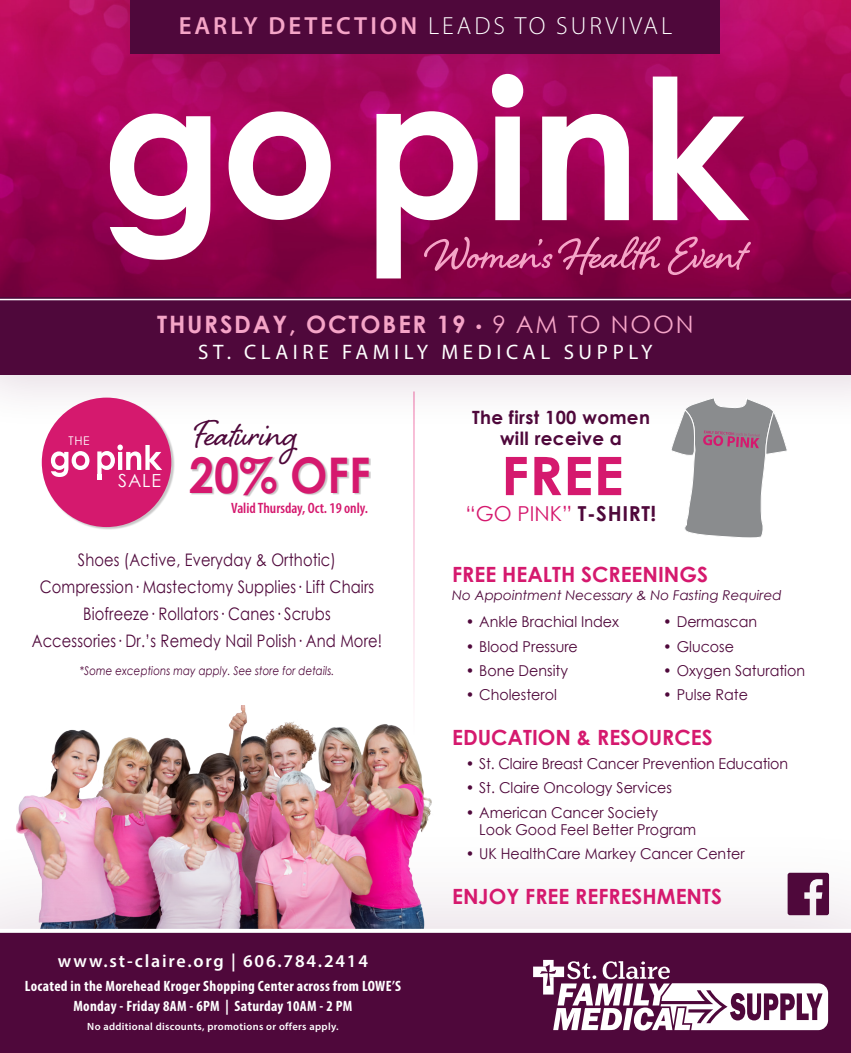
<style>
.page{position:relative;width:851px;height:1053px;background:#fff}
.page>*{position:absolute;margin:0;border:0;box-sizing:border-box;transform-origin:0 0}
.t1{font:700 56.25px "Shelby";color:#f5a4c7}
.t2{font:700 53.1px "Century Gothic";color:#d5196e;scale:1.1 1}
.t3{font:700 49.2px "Century Gothic";color:#d5196e;scale:.91 1}
.t4{font:46.35px "Shelby";color:#4f083b}
.t5{font:300 24.9px "Myriad Pro";letter-spacing:.12em;color:#fff}
.t6{font:700 24px "Century Gothic";letter-spacing:.075em;color:#f5a4c7}
.t7{font:700 21px "Century Gothic";color:#d5196e}
.t8{font:21px "Myriad Pro";letter-spacing:.22em;color:#fff}
.t9{font:20.7px "Century Gothic";color:#d5196e}
.t10{font:700 18.3px/21.5px "Century Gothic";letter-spacing:.02em;color:#4f083b;text-align:center}
.t11{font:600 18px "Myriad Pro";letter-spacing:.1em;color:#fff}
.t12{font:18px "Century Gothic";color:#fff}
.t13{font:17.25px "Century Gothic";letter-spacing:.01em;color:#4f083b;scale:.85 1}
.t14{font:15px/17.1px "Century Gothic";color:#4f083b;scale:.95 1}
.t15{font:700 condensed 15px "Myriad Pro";letter-spacing:.02em;color:#fff}
.t16{font:600 condensed 15px "Myriad Pro";color:#d5196e}
.t17{font:italic 13.5px "Century Gothic";color:#4f083b}
.t18{font:italic 12px "Century Gothic";letter-spacing:.01em;color:#4f083b;scale:.85 1}
.t19{font:12px "Century Gothic";color:#fff}
.t20{font:600 10.5px "Myriad Pro";letter-spacing:.03em;color:#fff}
.s1{font-weight:600;color:#f5a4c7}
.s2{font-family:"Myriad Pro";font-weight:400;font-stretch:condensed}
.s3{font-weight:400}
.s4{font-weight:700;color:#4f083b}
</style>
<div class="page">
<img style="left:0;top:0;width:850px;height:258px">
<hr style="left:413px;top:392px;width:2px;height:345px;background:#f5a4c7">
<div style="left:0;top:258px;width:850px;height:175px;background:#4f083b;opacity:.15"></div>
<div style="left:0;top:297px;width:850px;height:78px;background:#4f083b"></div>
<img style="left:18px;top:706px;width:414px;height:113px">
<div style="left:0;top:819px;width:850px;height:234px;background:#4f083b;opacity:.15"></div>
<div style="left:0;top:929px;width:850px;height:124px;background:#4f083b"></div>
<svg style="left:533px;top:960px;width:295px;height:71px"></svg>
<svg style="left:670px;top:398px;width:117px;height:140px"></svg>
<hr style="left:0;top:299px;width:850px;height:1px;background:#fff">
<div style="left:2px;top:0;width:847px;height:175px;background:#4f083b;opacity:.75"></div>
<div style="left:130px;top:0;width:590px;height:54px;background:#4f083b"></div>
<svg style="left:110px;top:111px;width:221px;height:149px"></svg>
<div style="left:190px;top:458px;width:181px;height:39px;background:#231f20;opacity:.25"></div>
<div style="left:42px;top:398px;width:132px;height:132px;background:#231f20;opacity:.25"></div>
<div style="left:42px;top:398px;width:129px;height:129px;background:#d5196e;border-radius:50%"></div>
<svg style="left:51px;top:451px;width:38px;height:26px"></svg>
<svg style="left:97px;top:445px;width:65px;height:35px"></svg>
<svg style="left:376px;top:74px;width:373px;height:204px"></svg>
<svg style="left:787px;top:873px;width:42px;height:42px"></svg>
<p class="t5" style="left:179px;top:11px;width:495px"><span class="s1">EARLY DETECTION</span> LEADS TO SURVIVAL</p>
<p class="t1" style="left:427px;top:215px;width:319px">Women’s Health Event</p>
<p class="t19" style="left:69px;top:433px;width:22px">THE</p>
<p class="t6" style="left:157px;top:306px;width:538px">THURSDAY, OCTOBER 19 <span class="s2">•</span> <span class="s3">9 AM TO NOON</span></p>
<p class="t8" style="left:198px;top:339px;width:456px">ST. CLAIRE FAMILY MEDICAL SUPPLY</p>
<p class="t12" style="left:118px;top:468px;width:44px">SALE</p>
<p class="t4" style="left:194px;top:402px;width:104px">Featuring</p>
<p class="t3" style="left:189px;top:438px;width:201px">20% OFF</p>
<p class="t16" style="left:231px;top:499px;width:138px">Valid Thursday, Oct. 19 only.</p>
<p class="t10" style="left:472px;top:405px;width:179px">The first 100 women will receive a</p>
<p class="t2" style="left:501px;top:436px;width:113px">FREE</p>
<p class="t9" style="left:465px;top:499px;width:192px">“GO PINK” <span class="s4">T-SHIRT!</span></p>
<p class="t13" style="left:78px;top:548px;width:305px">Shoes (Active, Everyday &amp; Orthotic)</p>
<p class="t13" style="left:40px;top:575px;width:395px">Compression· Mastectomy Supplies· Lift Chairs</p>
<p class="t13" style="left:83px;top:602px;width:293px">Biofreeze· Rollators· Canes· Scrubs</p>
<p class="t13" style="left:32px;top:629px;width:414px">Accessories· Dr.’s Remedy Nail Polish· And More!</p>
<p class="t18" style="left:80px;top:662px;width:301px">*Some exceptions may apply. See store for details.</p>
<p class="t11" style="left:58px;top:950px;width:311px">www.st-claire.org | 606.784.2414</p>
<p class="t15" style="left:25px;top:977px;width:377px">Located in the Morehead Kroger Shopping Center across from LOWE’S</p>
<p class="t15" style="left:73px;top:996px;width:280px">Monday - Friday 8AM - 6PM | Saturday 10AM - 2 PM</p>
<p class="t20" style="left:87px;top:1020px;width:253px">No additional discounts, promotions or offers apply.</p>
<p class="t7" style="left:452px;top:559px;width:257px">FREE HEALTH SCREENINGS</p>
<p class="t17" style="left:452px;top:586px;width:331px">No Appointment Necessary &amp; No Fasting Required</p>
<p class="t14" style="left:465px;top:613px;width:163px">• Ankle Brachial Index</p>
<p class="t14" style="left:465px;top:637px;width:120px">• Blood Pressure</p>
<p class="t14" style="left:465px;top:662px;width:109px">• Bone Density</p>
<p class="t14" style="left:465px;top:686px;width:98px">• Cholesterol</p>
<p class="t14" style="left:663px;top:613px;width:100px">• Dermascan</p>
<p class="t14" style="left:663px;top:637px;width:76px">• Glucose</p>
<p class="t14" style="left:663px;top:662px;width:151px">• Oxygen Saturation</p>
<p class="t14" style="left:663px;top:686px;width:91px">• Pulse Rate</p>
<p class="t7" style="left:452px;top:721px;width:262px">EDUCATION &amp; RESOURCES</p>
<p class="t14" style="left:465px;top:755px;width:341px">• St. Claire Breast Cancer Prevention Education</p>
<p class="t14" style="left:465px;top:779px;width:219px">• St. Claire Oncology Services</p>
<p class="t14" style="left:479px;top:803px;width:230px;text-indent:-14px">• American Cancer Society<br>Look Good Feel Better Program</p>
<p class="t14" style="left:465px;top:845px;width:295px">• UK HealthCare Markey Cancer Center</p>
<p class="t7" style="left:452px;top:880px;width:271px">ENJOY FREE REFRESHMENTS</p>
</div>
